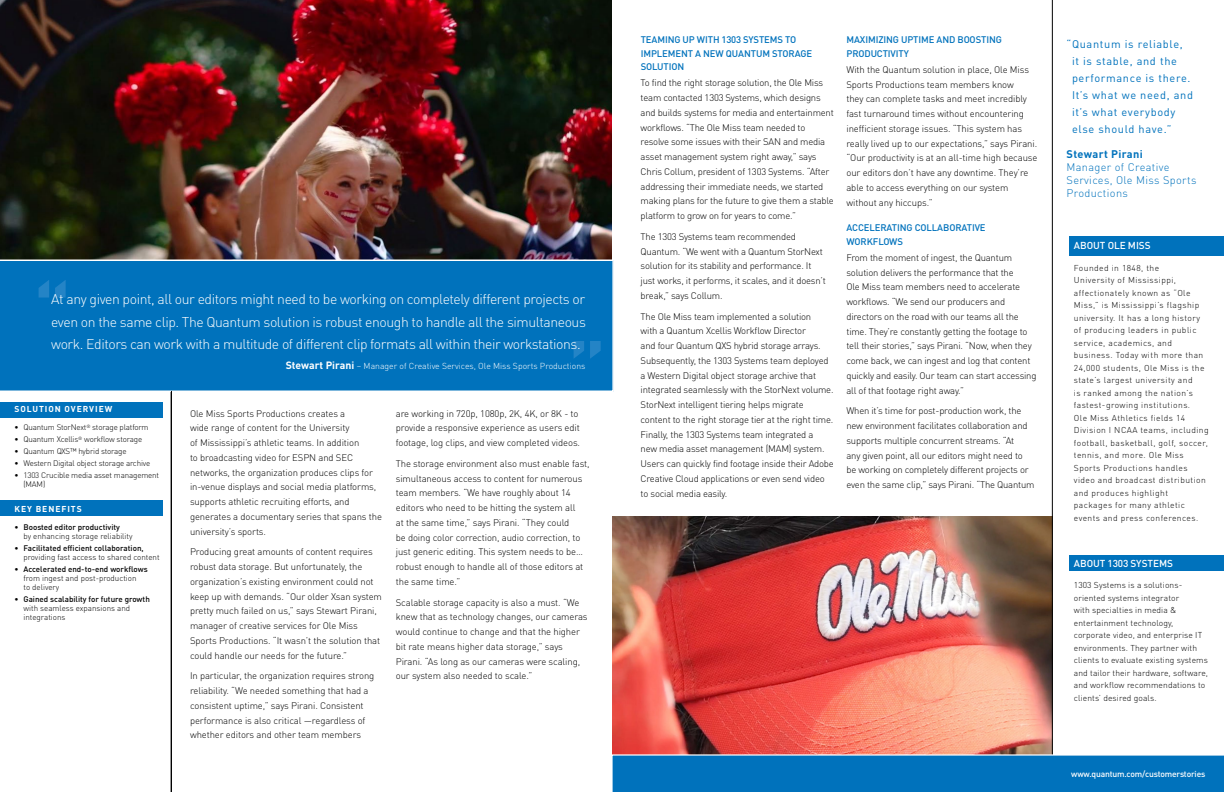
<style>
.page{position:relative;width:1224px;height:792px;background:#fff}
.page>*{position:absolute;margin:0;border:0;box-sizing:border-box;transform-origin:0 0}
.t1{font:700 78.3px "DIN Pro";color:#2484c6}
.t2{font:300 14px/22.3px "DIN Pro";letter-spacing:-.03em;color:#fff;text-align:justify}
.t3{font:11px/17px "DIN Pro";letter-spacing:.06em;color:#0072bc}
.t4{font:300 11px/13px "DIN Pro";letter-spacing:.03em;color:#0072bc}
.t5{font:700 11px "DIN Pro";letter-spacing:.03em;color:#0072bc}
.t6{font:500 10px "DIN Pro";letter-spacing:-.005em;color:#fff}
.t7{font:300 9.5px/14.8px "DIN Pro";letter-spacing:-.02em;color:#000}
.t8{font:500 9.5px/13.5px "DIN Pro";letter-spacing:-.01em;color:#0072bc}
.t9{font:300 8.6px "DIN Pro";color:#fff}
.t10{font:300 8.5px/12.5px "DIN Pro";letter-spacing:.05em;color:#000}
.t11{font:300 8.5px/12.5px "DIN Pro";letter-spacing:.01em;color:#000}
.t12{font:500 8.5px "DIN Pro";letter-spacing:-.02em;color:#fff}
.t13{font:700 8.5px "DIN Pro";letter-spacing:.11em;color:#fff}
.t14{font:300 8px/9px "DIN Pro";color:#000}
.t15{font:300 8px/9px "DIN Pro";letter-spacing:-.02em;color:#000}
.s1{font-weight:700;font-size:10.5px}
.s2{font-weight:500}
</style>
<div class="page">
<img style="left:0;top:0;width:612px;height:260px">
<img style="left:612px;top:516px;width:440px;height:238px">
<div style="left:0;top:501px;width:162px;height:15px;background:#0072bc"></div>
<div style="left:0;top:402px;width:162px;height:15px;background:#0072bc"></div>
<div style="left:0;top:260px;width:614px;height:132px;background:#0072bc"></div>
<hr style="left:171px;top:391px;width:1px;height:401px;background:#000">
<div style="left:1069px;top:237px;width:155px;height:19px;background:#0072bc"></div>
<hr style="left:1052px;top:0;width:1px;height:792px;background:#000">
<div style="left:612px;top:754px;width:612px;height:38px;background:#0072bc"></div>
<div style="left:1069px;top:556px;width:155px;height:15px;background:#0072bc"></div>
<p class="t1" style="left:33px;top:250px;width:39px">“</p>
<p class="t2" style="left:51px;top:287px;width:536px">At any given point, all our editors might need to be working on completely different projects or even on the same clip. The Quantum solution is robust enough to handle all the simultaneous work. Editors can work with a multitude of different clip formats all within their workstations.</p>
<p class="t9" style="left:286px;top:360px;width:301px"><span class="s1">Stewart Pirani</span> – Manager of Creative Services, Ole Miss Sports Productions</p>
<p class="t1" style="left:568px;top:303px;width:39px">”</p>
<p class="t13" style="left:15px;top:402px;width:99px">SOLUTION OVERVIEW</p>
<p class="t15" style="left:14px;top:422px;width:136px">∙ Quantum StorNext<sup>®</sup> storage platform</p>
<p class="t15" style="left:14px;top:434px;width:129px">∙ Quantum Xcellis<sup>®</sup> workflow storage</p>
<p class="t15" style="left:14px;top:446px;width:114px">∙ Quantum QXS™ hybrid storage</p>
<p class="t15" style="left:14px;top:458px;width:137px">∙ Western Digital object storage archive</p>
<p class="t15" style="left:23px;top:470px;width:137px;text-indent:-9px">∙ 1303 Crucible media asset management (MAM)</p>
<p class="t13" style="left:15px;top:501px;width:69px">KEY BENEFITS</p>
<p class="t14" style="left:23px;top:522px;width:111px;text-indent:-9px">∙ <span class="s2">Boosted editor productivity<br></span>by enhancing storage reliability</p>
<p class="t14" style="left:23px;top:543px;width:138px;text-indent:-9px">∙ <span class="s2">Facilitated efficient collaboration, </span>providing fast access to shared content</p>
<p class="t14" style="left:23px;top:564px;width:126px;text-indent:-9px">∙ <span class="s2">Accelerated end-to-end workflows </span>from ingest and post-production<br>to delivery</p>
<p class="t14" style="left:23px;top:594px;width:128px;text-indent:-9px">∙ <span class="s2">Gained scalability for future growth </span>with seamless expansions and integrations</p>
<p class="t7" style="left:190px;top:405px;width:194px">Ole Miss Sports Productions creates a<br>wide range of content for the University<br>of Mississippi’s athletic teams. In addition<br>to broadcasting video for ESPN and SEC networks, the organization produces clips for in-venue displays and social media platforms, supports athletic recruiting efforts, and generates a documentary series that spans the university’s sports.</p>
<p class="t7" style="left:190px;top:544px;width:193px">Producing great amounts of content requires robust data storage. But unfortunately, the organization’s existing environment could not keep up with demands. “Our older Xsan system pretty much failed on us,” says Stewart Pirani, manager of creative services for Ole Miss Sports Productions. “It wasn’t the solution that could handle our needs for the future.”</p>
<p class="t7" style="left:190px;top:668px;width:186px">In particular, the organization requires strong reliability. “We needed something that had a consistent uptime,” says Pirani. Consistent performance is also critical —regardless of whether editors and other team members</p>
<p class="t7" style="left:396px;top:405px;width:186px">are working in 720p, 1080p, 2K, 4K, or 8K - to provide a responsive experience as users edit footage, log clips, and view completed videos.</p>
<p class="t7" style="left:396px;top:455px;width:195px">The storage environment also must enable fast, simultaneous access to content for numerous team members. “We have roughly about 14 editors who need to be hitting the system all<br>at the same time,” says Pirani. “They could<br>be doing color correction, audio correction, to just generic editing. This system needs to be… robust enough to handle all of those editors at the same time.”</p>
<p class="t7" style="left:396px;top:594px;width:193px">Scalable storage capacity is also a must. “We knew that as technology changes, our cameras would continue to change and that the higher bit rate means higher data storage,” says Pirani. “As long as our cameras were scaling, our system also needed to scale.”</p>
<p class="t8" style="left:641px;top:32px;width:173px">TEAMING UP WITH 1303 SYSTEMS TO<br>IMPLEMENT A NEW QUANTUM STORAGE<br>SOLUTION</p>
<p class="t7" style="left:641px;top:75px;width:195px">To find the right storage solution, the Ole Miss team contacted 1303 Systems, which designs and builds systems for media and entertainment workflows. “The Ole Miss team needed to resolve some issues with their SAN and media asset management system right away,” says Chris Collum, president of 1303 Systems. “After addressing their immediate needs, we started making plans for the future to give them a stable platform to grow on for years to come.”</p>
<p class="t7" style="left:641px;top:228px;width:187px">The 1303 Systems team recommended Quantum. “We went with a Quantum StorNext solution for its stability and performance. It just works, it performs, it scales, and it doesn’t break,” says Collum.</p>
<p class="t7" style="left:641px;top:308px;width:195px">The Ole Miss team implemented a solution<br>with a Quantum Xcellis Workflow Director<br>and four Quantum QXS hybrid storage arrays.<br>Subsequently, the 1303 Systems team deployed a Western Digital object storage archive that integrated seamlessly with the StorNext volume.<br>StorNext intelligent tiering helps migrate content to the right storage tier at the right time.<br>Finally, the 1303 Systems team integrated a<br>new media asset management (MAM) system.<br>Users can quickly find footage inside their Adobe Creative Cloud applications or even send video to social media easily.</p>
<p class="t8" style="left:846px;top:32px;width:157px">MAXIMIZING UPTIME AND BOOSTING<br>PRODUCTIVITY</p>
<p class="t7" style="left:846px;top:61px;width:193px">With the Quantum solution in place, Ole Miss Sports Productions team members know<br>they can complete tasks and meet incredibly fast turnaround times without encountering inefficient storage issues. “This system has really lived up to our expectations,” says Pirani. “Our productivity is at an all-time high because our editors don’t have any downtime. They’re able to access everything on our system without any hiccups.”</p>
<p class="t8" style="left:846px;top:220px;width:141px">ACCELERATING COLLABORATIVE<br>WORKFLOWS</p>
<p class="t7" style="left:846px;top:249px;width:192px">From the moment of ingest, the Quantum solution delivers the performance that the<br>Ole Miss team members need to accelerate workflows. “We send our producers and directors on the road with our teams all the time. They’re constantly getting the footage to tell their stories,” says Pirani. “Now, when they come back, we can ingest and log that content quickly and easily. Our team can start accessing all of that footage right away.”</p>
<p class="t7" style="left:846px;top:403px;width:190px">When it’s time for post-production work, the new environment facilitates collaboration and supports multiple concurrent streams. “At<br>any given point, all our editors might need to be working on completely different projects or even the same clip,” says Pirani. “The Quantum</p>
<p class="t3" style="left:1072px;top:35px;width:123px;text-indent:-5px">“Quantum is reliable,<br>it is stable, and the performance is there.<br>It’s what we need, and it’s what everybody else should have.”</p>
<p class="t5" style="left:1067px;top:145px;width:78px">Stewart Pirani</p>
<p class="t4" style="left:1067px;top:160px;width:131px">Manager of Creative<br>Services, Ole Miss Sports<br>Productions</p>
<p class="t6" style="left:1074px;top:238px;width:78px">ABOUT OLE MISS</p>
<p class="t10" style="left:1074px;top:261px;width:136px">Founded in 1848, the<br>University of Mississippi, affectionately known as “Ole<br>Miss,” is Mississippi’s flagship university. It has a long history of producing leaders in public service, academics, and business. Today with more than<br>24,000 students, Ole Miss is the state’s largest university and<br>is ranked among the nation’s fastest-growing institutions.<br>Ole Miss Athletics fields 14<br>Division I NCAA teams, including football, basketball, golf, soccer, tennis, and more. Ole Miss<br>Sports Productions handles video and broadcast distribution and produces highlight<br>packages for many athletic events and press conferences.</p>
<p class="t6" style="left:1074px;top:555px;width:101px">ABOUT 1303 SYSTEMS</p>
<p class="t11" style="left:1074px;top:578px;width:136px">1303 Systems is a solutions&shy;oriented systems integrator<br>with specialties in media &amp; entertainment technology, corporate video, and enterprise IT environments. They partner with clients to evaluate existing systems and tailor their hardware, software, and workflow recommendations to clients’ desired goals.</p>
<p class="t12" style="left:1071px;top:767px;width:136px">www.quantum.com/customerstories</p>
</div>
